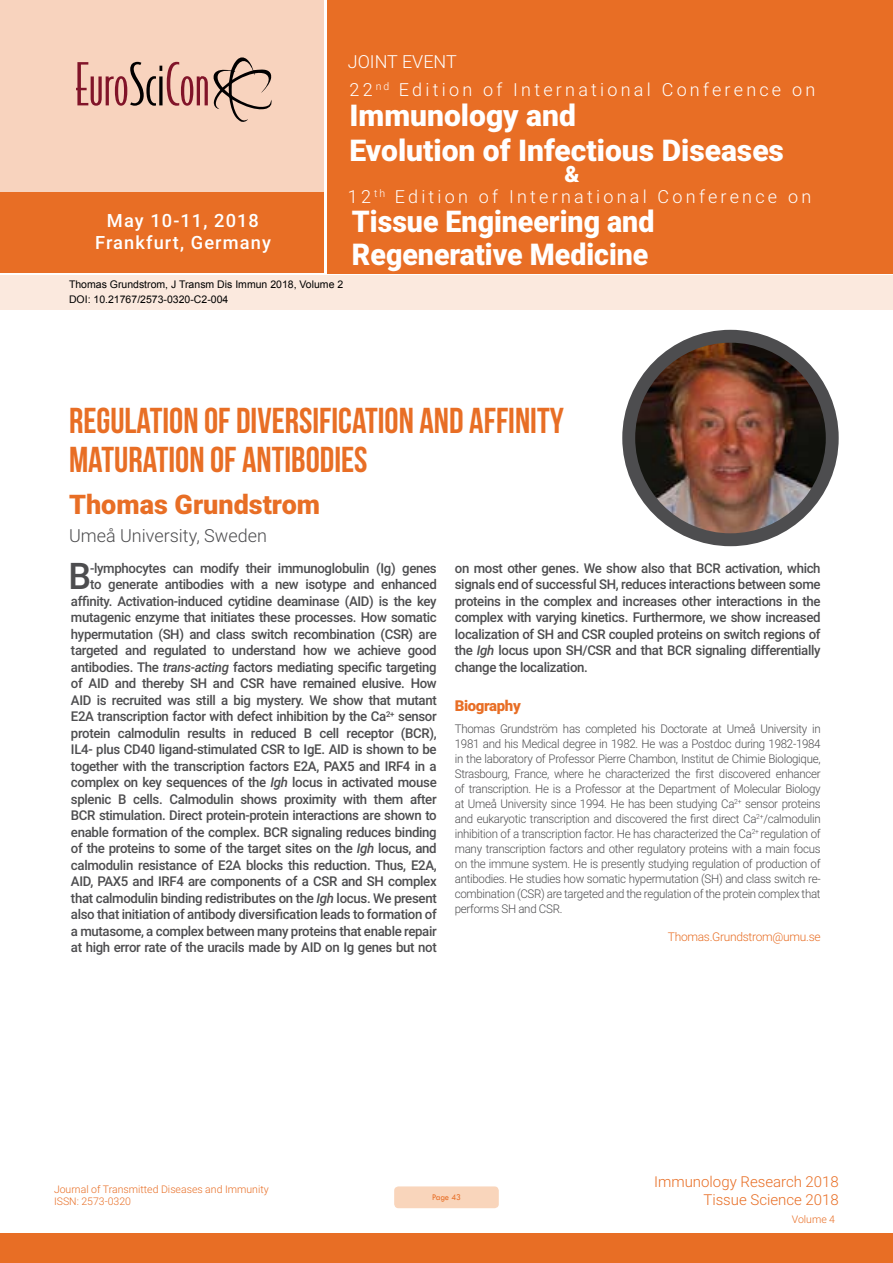
<style>
.page{position:relative;width:893px;height:1263px;background:#fff}
.page>*{position:absolute;margin:0;border:0;box-sizing:border-box;transform-origin:0 0}
.t1{font:500 36.75px "Roboto";color:#4d4d4f}
.t2{font:36px/39.6px "Bebas Neue";color:#e86e25}
.t3{font:900 30px/34.5px "Roboto";color:#fff}
.t4{font:900 30px/33px "Roboto";color:#fff;scale:.95 1}
.t5{font:900 27px "Roboto";color:#e86e25}
.t6{font:900 22.5px "Roboto";color:#fff}
.t7{font:500 18.3px/21.9px "Roboto";letter-spacing:.06em;color:#fff;text-align:center}
.t8{font:300 18px/29px "Roboto";letter-spacing:.18em;color:#fff}
.t9{font:300 18px "Roboto";color:#4d4d4f}
.t10{font:300 15px/18px "Roboto";color:#e86e25;text-align:right}
.t11{font:900 15px "Roboto";letter-spacing:-.025em;color:#e86e25}
.t12{font:500 13.5px/16.5px "Roboto";letter-spacing:-.025em;color:#4d4d4f;text-align:right}
.t13{font:300 12px/15px "Roboto";letter-spacing:-.025em;color:#4d4d4f;text-align:justify;scale:.96 1}
.t14{font:300 12px "Roboto";letter-spacing:-.025em;color:#e86e25}
.t15{font:10.5px/14.4px "Arial";color:#000}
.t16{font:300 10.5px/12.6px "Roboto";color:#e86e25}
.t17{font:9px "Tw Cen";letter-spacing:-.02em;color:#e86e25;scale:.95 1}
.s1{font-style:italic}
</style>
<div class="page">
<div style="left:0;top:0;width:323px;height:193px;background:#f8d3be"></div>
<div style="left:1px;top:193px;width:323px;height:80px;background:#e86e25"></div>
<div style="left:327px;top:0;width:566px;height:273px;background:#e86e25"></div>
<div style="left:1px;top:275px;width:892px;height:35px;background:#fbe9de"></div>
<svg style="left:76px;top:57px;width:196px;height:65px"></svg>
<div style="left:0;top:1233px;width:893px;height:30px;background:#e86e25"></div>
<div style="left:394px;top:1186px;width:105px;height:22px;background:#f9d5bb;border-radius:4px"></div>
<img style="left:629px;top:336px;width:203px;height:204px;border-radius:102px">
<div style="left:622px;top:330px;width:217px;height:216px;border:13px solid #4d4d4f;border-radius:50%"></div>
<h3 class="t7" style="left:95px;top:209px;width:177px">May 10-11, 2018<br>Frankfurt, Germany</h3>
<h3 class="t8" style="left:348px;top:46px;width:469px">JOINT EVENT<br>22 <sup>nd</sup> Edition of International Conference on</h3>
<h3 class="t3" style="left:349px;top:97px;width:436px">Immunology and<br>Evolution of Infectious Diseases</h3>
<h3 class="t6" style="left:564px;top:158px;width:17px">&amp;</h3>
<h3 class="t8" style="left:348px;top:181px;width:465px">12 <sup>th</sup> Edition of International Conference on</h3>
<h3 class="t4" style="left:352px;top:203px;width:320px">Tissue Engineering and<br>Regenerative Medicine</h3>
<p class="t15" style="left:69px;top:278px;width:276px">Thomas Grundstrom, J Transm Dis Immun 2018, Volume 2<br>DOI: 10.21767/2573-0320-C2-004</p>
<h2 class="t2" style="left:69px;top:400px;width:496px">REGULATION OF DIVERSIFICATION AND AFFINITY<br>MATURATION OF ANTIBODIES</h2>
<h3 class="t5" style="left:69px;top:485px;width:253px">Thomas Grundstrom</h3>
<h3 class="t9" style="left:69px;top:522px;width:199px">Umeå University, Sweden</h3>
<p class="t12" style="left:71px;top:559px;width:367px">-lymphocytes can modify their immunoglobulin (Ig) genes<br>to generate antibodies with a new isotype and enhanced affinity. Activation-induced cytidine deaminase (AID) is the key mutagenic enzyme that initiates these processes. How somatic hypermutation (SH) and class switch recombination (CSR) are targeted and regulated to understand how we achieve good antibodies. The <span class="s1">trans-acting</span> factors mediating specific targeting of AID and thereby SH and CSR have remained elusive. How AID is recruited was still a big mystery. We show that mutant E2A transcription factor with defect inhibition by the Ca<sup>2+</sup> sensor protein calmodulin results in reduced B cell receptor (BCR), IL4- plus CD40 ligand-stimulated CSR to IgE. AID is shown to be together with the transcription factors E2A, PAX5 and IRF4 in a complex on key sequences of the <span class="s1">Igh</span> locus in activated mouse splenic B cells. Calmodulin shows proximity with them after BCR stimulation. Direct protein-protein interactions are shown to enable formation of the complex. BCR signaling reduces binding of the proteins to some of the target sites on the <span class="s1">Igh</span> locus, and calmodulin resistance of E2A blocks this reduction. Thus, E2A, AID, PAX5 and IRF4 are components of a CSR and SH complex that calmodulin binding redistributes on the <span class="s1">Igh</span> locus. We present also that initiation of antibody diversification leads to formation of a mutasome, a complex between many proteins that enable repair at high error rate of the uracils made by AID on Ig genes but not</p>
<p class="t12" style="left:455px;top:559px;width:367px;text-align:justify">on most other genes. We show also that BCR activation, which signals end of successful SH, reduces interactions between some proteins in the complex and increases other interactions in the complex with varying kinetics. Furthermore, we show increased localization of SH and CSR coupled proteins on switch regions of the <span class="s1">Igh</span> locus upon SH/CSR and that BCR signaling differentially change the localization.</p>
<h1 class="t1" style="left:68px;top:551px;width:24px">B</h1>
<p class="t11" style="left:455px;top:695px;width:67px">Biography</p>
<p class="t13" style="left:455px;top:720px;width:383px">Thomas Grundström has completed his Doctorate at Umeå University in 1981 and his Medical degree in 1982. He was a Postdoc during 1982-1984 in the laboratory of Professor Pierre Chambon, Institut de Chimie Biologique, Strasbourg, France, where he characterized the first discovered enhancer of transcription. He is a Professor at the Department of Molecular Biology at Umeå University since 1994. He has been studying Ca<sup>2+</sup> sensor proteins and eukaryotic transcription and discovered the first direct Ca<sup>2+</sup>/calmodulin inhibition of a transcription factor. He has characterized the Ca<sup>2+</sup> regulation of many transcription factors and other regulatory proteins with a main focus on the immune system. He is presently studying regulation of production of antibodies. He studies how somatic hypermutation (SH) and class switch re&shy;combination (CSR) are targeted and the regulation of the protein complex that performs SH and CSR.</p>
<p class="t14" style="left:668px;top:928px;width:154px">Thomas.Grundstrom@umu.se</p>
<p class="t16" style="left:54px;top:1182px;width:216px">Journal of Transmitted Diseases and Immunity<br>ISSN: 2573-0320</p>
<p class="t17" style="left:432px;top:1192px;width:32px">Page 43</p>
<p class="t10" style="left:654px;top:1172px;width:186px">Immunology Research 2018<br>Tissue Science 2018</p>
<p class="t16" style="left:792px;top:1212px;width:45px">Volume 4</p>
</div>
